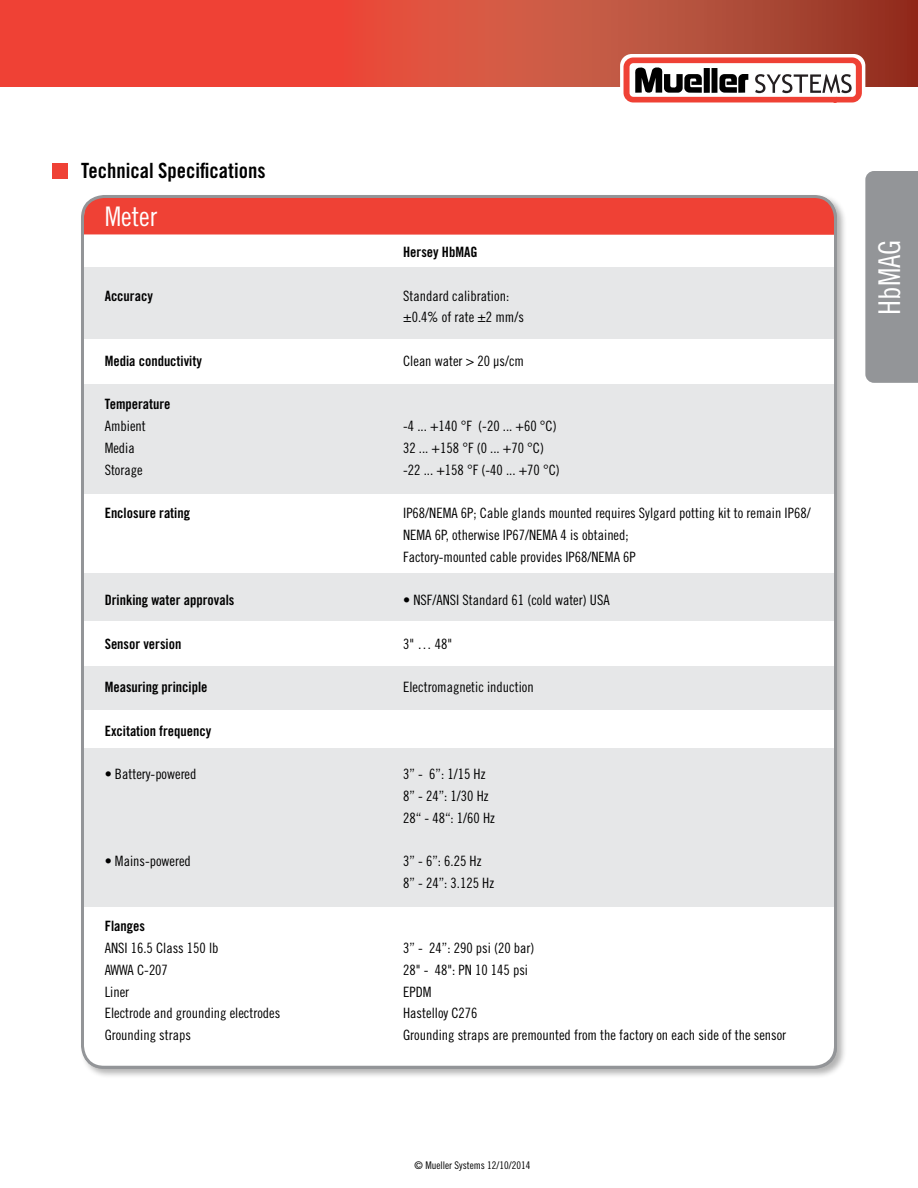
<style>
.page{position:relative;width:918px;height:1188px;background:#fff}
.page>*{position:absolute;margin:0;border:0;box-sizing:border-box;transform-origin:0 0}
.t1{font:30px "Trade Gothic Cond Eighteen";color:#fff}
.t2{font:27px "Trade Gothic Cond Eighteen";color:#fff}
.t3{font:21px "Trade Gothic Bold Cond Twenty";color:#000}
.t4{font:14.25px/21.8px "Trade Gothic Cond Eighteen";color:#000}
.t5{font:14.25px "Trade Gothic Bold Cond Twenty";color:#000}
.t6{font:10.5px "Trade Gothic Cond Eighteen";color:#000}
</style>
<div class="page">
<svg style="left:0;top:0;width:918px;height:87px;background:#d54838"></svg>
<svg style="left:620px;top:54px;width:245px;height:49px"></svg>
<div style="left:865px;top:171px;width:53px;height:212px;background:#939598"></div>
<div style="left:80px;top:194px;width:766px;height:885px;background:#000;opacity:.3"></div>
<div style="left:83px;top:196px;width:753px;height:872px;background:#fff;border-radius:22px"></div>
<div style="left:82px;top:197px;width:755px;height:38px;background:#ef4135"></div>
<div style="left:83px;top:267px;width:754px;height:72px;background:#e6e7e8"></div>
<div style="left:83px;top:384px;width:754px;height:110px;background:#e6e7e8"></div>
<div style="left:83px;top:573px;width:754px;height:48px;background:#e6e7e8"></div>
<div style="left:83px;top:666px;width:754px;height:44px;background:#e6e7e8"></div>
<div style="left:83px;top:748px;width:754px;height:159px;background:#e6e7e8"></div>
<div style="left:52px;top:163px;width:16px;height:15px;background:#ef4135"></div>
<h3 class="t3" style="left:81px;top:158px;width:186px">Technical Specifications</h3>
<h2 class="t2" style="left:105px;top:200px;width:54px">Meter</h2>
<p class="t5" style="left:403px;top:243px;width:76px">Hersey HbMAG</p>
<p class="t5" style="left:105px;top:287px;width:50px">Accuracy</p>
<p class="t4" style="left:403px;top:285px;width:122px">Standard calibration: ±0.4% of rate ±2 mm/s</p>
<p class="t5" style="left:105px;top:352px;width:99px">Media conductivity</p>
<p class="t4" style="left:403px;top:350px;width:122px">Clean water &gt; 20 μs/cm</p>
<p class="t5" style="left:105px;top:396px;width:67px">Temperature</p>
<p class="t4" style="left:105px;top:415px;width:43px">Ambient</p>
<p class="t4" style="left:403px;top:415px;width:155px">-4 ... +140 °F (-20 ... +60 °C)</p>
<p class="t4" style="left:105px;top:437px;width:32px">Media</p>
<p class="t4" style="left:403px;top:437px;width:142px">32 ... +158 °F (0 ... +70 °C)</p>
<p class="t4" style="left:105px;top:459px;width:39px">Storage</p>
<p class="t4" style="left:403px;top:459px;width:158px">-22 ... +158 °F (-40 ... +70 °C)</p>
<p class="t5" style="left:105px;top:504px;width:87px">Enclosure rating</p>
<p class="t4" style="left:403px;top:502px;width:409px">IP68/NEMA 6P; Cable glands mounted requires Sylgard potting kit to remain IP68/<br>NEMA 6P, otherwise IP67/NEMA 4 is obtained;<br>Factory-mounted cable provides IP68/NEMA 6P</p>
<p class="t5" style="left:105px;top:591px;width:131px">Drinking water approvals</p>
<p class="t4" style="left:403px;top:589px;width:208px">• NSF/ANSI Standard 61 (cold water) USA</p>
<p class="t5" style="left:105px;top:635px;width:78px">Sensor version</p>
<p class="t4" style="left:403px;top:633px;width:51px">3" … 48"</p>
<p class="t5" style="left:105px;top:678px;width:104px">Measuring principle</p>
<p class="t4" style="left:403px;top:676px;width:132px">Electromagnetic induction</p>
<p class="t5" style="left:105px;top:722px;width:108px">Excitation frequency</p>
<p class="t4" style="left:105px;top:763px;width:93px">• Battery-powered</p>
<p class="t4" style="left:403px;top:763px;width:93px">3” - 6”: 1/15 Hz<br>8” - 24”: 1/30 Hz<br>28“ - 48“: 1/60 Hz</p>
<p class="t4" style="left:105px;top:850px;width:88px">• Mains-powered</p>
<p class="t4" style="left:403px;top:850px;width:92px">3” - 6”: 6.25 Hz<br>8” - 24”: 3.125 Hz</p>
<p class="t5" style="left:105px;top:918px;width:42px">Flanges</p>
<p class="t4" style="left:105px;top:937px;width:115px">ANSI 16.5 Class 150 lb</p>
<p class="t4" style="left:403px;top:937px;width:133px">3” - 24”: 290 psi (20 bar)</p>
<p class="t4" style="left:105px;top:959px;width:65px">AWWA C-207</p>
<p class="t4" style="left:403px;top:959px;width:126px">28" - 48": PN 10 145 psi</p>
<p class="t4" style="left:105px;top:981px;width:26px">Liner</p>
<p class="t4" style="left:403px;top:981px;width:30px">EPDM</p>
<p class="t4" style="left:105px;top:1002px;width:177px">Electrode and grounding electrodes</p>
<p class="t4" style="left:403px;top:1002px;width:76px">Hastelloy C276</p>
<p class="t4" style="left:105px;top:1024px;width:88px">Grounding straps</p>
<p class="t4" style="left:403px;top:1024px;width:385px">Grounding straps are premounted from the factory on each side of the sensor</p>
<p class="t6" style="left:415px;top:1159px;width:117px">© Mueller Systems 12/10/2014</p>
<h1 class="t1" style="left:872px;top:315px;width:76px;rotate:-90deg">HbMAG</h1>
</div>
